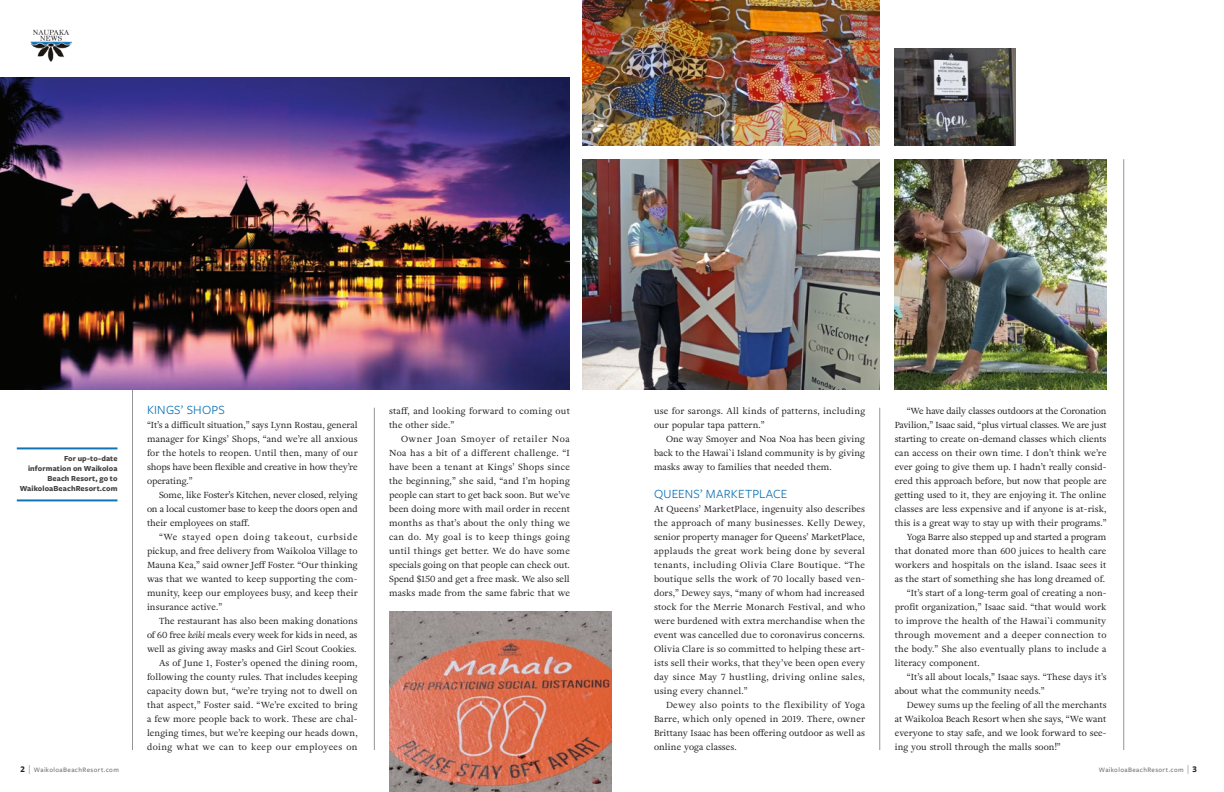
<style>
.page{position:relative;width:1224px;height:792px;background:#fff}
.page>*{position:absolute;margin:0;border:0;box-sizing:border-box;transform-origin:0 0}
.body_story_subhead{font:13px "Freight Sans Pro";letter-spacing:.015em;color:#1074b7}
.body_serif{font:8.8px/14px "Adriane Text";letter-spacing:.005em;color:#231f20;text-align:justify}
.body_serif_no_inde{font:8.8px/14px "Adriane Text";letter-spacing:.01em;color:#231f20;text-align:justify}
.body_serif-2{font:8.8px/14px "Adriane Text";letter-spacing:.025em;color:#231f20}
.CTA_on_side{font:700 8px/10px "Freight Sans Pro";letter-spacing:.01em;color:#3e3e3f;text-align:right}
.folio{font:500 7px "Freight Sans Pro";letter-spacing:.05em;color:#6c6d70}
.s1{font-style:italic}
.s2{font-weight:700;font-size:9px;color:#231f20}
.s3{font-weight:300;font-size:10px}
</style>
<div class="page">
<hr style="left:374px;top:408px;width:1px;height:342px;background:#939598">
<hr style="left:880px;top:408px;width:1px;height:342px;background:#939598">
<hr style="left:132px;top:114px;width:1px;height:636px;background:#939598">
<hr style="left:1124px;top:159px;width:1px;height:591px;background:#939598">
<img style="left:895px;top:159px;width:211px;height:231px">
<img style="left:31px;top:30px;width:40px;height:31px">
<hr style="left:17px;top:447px;width:100px;height:2px;background:#1074b7">
<hr style="left:17px;top:499px;width:100px;height:2px;background:#1074b7">
<img style="left:583px;top:159px;width:296px;height:231px">
<img style="left:583px;top:0;width:296px;height:145px">
<img style="left:0;top:78px;width:570px;height:312px">
<img style="left:895px;top:48px;width:120px;height:97px">
<img style="left:389px;top:612px;width:223px;height:180px">
<p class="CTA_on_side" style="left:20px;top:454px;width:99px">For up-to-date information on Waikoloa<br>Beach Resort, go to<br>WaikoloaBeachResort.com</p>
<p class="body_story_subhead" style="left:147px;top:401px;width:79px">KINGS’ SHOPS</p>
<p class="body_serif_no_inde" style="left:147px;top:417px;width:212px">“It’s a difficult situation,” says Lynn Rostau, general manager for Kings’ Shops, “and we’re all anxious for the hotels to reopen. Until then, many of our shops have been flexible and creative in how they’re operating.”</p>
<p class="body_serif" style="left:147px;top:487px;width:212px;text-indent:12px">Some, like Foster’s Kitchen, never closed, relying on a local customer base to keep the doors open and their employees on staff.</p>
<p class="body_serif" style="left:147px;top:529px;width:212px;text-indent:12px">“We stayed open doing takeout, curbside pickup, and free delivery from Waikoloa Village to Mauna Kea,” said owner Jeff Foster. “Our thinking was that we wanted to keep supporting the com&shy;munity, keep our employees busy, and keep their insurance active.”</p>
<p class="body_serif" style="left:147px;top:613px;width:212px;text-indent:12px">The restaurant has also been making donations of 60 free <span class="s1">keiki</span> meals every week for kids in need, as well as giving away masks and Girl Scout Cookies.</p>
<p class="body_serif" style="left:147px;top:655px;width:212px;text-indent:12px">As of June 1, Foster’s opened the dining room, following the county rules. That includes keeping capacity down but, “we’re trying not to dwell on that aspect,” Foster said. “We’re excited to bring a few more people back to work. These are chal&shy;lenging times, but we’re keeping our heads down, doing what we can to keep our employees on</p>
<p class="body_serif-2" style="left:389px;top:404px;width:182px">staff, and looking forward to coming out the other side.”</p>
<p class="body_serif" style="left:389px;top:432px;width:183px;text-indent:12px">Owner Joan Smoyer of retailer Noa Noa has a bit of a different challenge. “I have been a tenant at Kings’ Shops since the beginning,” she said, “and I’m hoping people can start to get back soon. But we’ve been doing more with mail order in recent months as that’s about the only thing we can do. My goal is to keep things going until things get better. We do have some specials going on that people can check out.<br>Spend $150 and get a free mask. We also sell masks made from the same fabric that we</p>
<p class="body_serif-2" style="left:654px;top:404px;width:213px">use for sarongs. All kinds of patterns, including our popular tapa pattern.”</p>
<p class="body_serif" style="left:654px;top:432px;width:213px;text-indent:12px">One way Smoyer and Noa Noa has been giving back to the Hawai`i Island community is by giving masks away to families that needed them.</p>
<p class="body_story_subhead" style="left:654px;top:485px;width:135px">QUEENS’ MARKETPLACE</p>
<p class="body_serif_no_inde" style="left:654px;top:502px;width:213px">At Queens’ MarketPlace, ingenuity also describes the approach of many businesses. Kelly Dewey, senior property manager for Queens’ MarketPlace, applauds the great work being done by several tenants, including Olivia Clare Boutique. “The boutique sells the work of 70 locally based ven&shy;dors,” Dewey says, “many of whom had increased stock for the Merrie Monarch Festival, and who were burdened with extra merchandise when the event was cancelled due to coronavirus concerns.<br>Olivia Clare is so committed to helping these art&shy;ists sell their works, that they’ve been open every day since May 7 hustling, driving online sales, using every channel.”</p>
<p class="body_serif" style="left:654px;top:698px;width:213px;text-indent:12px">Dewey also points to the flexibility of Yoga Barre, which only opened in 2019. There, owner Brittany Isaac has been offering outdoor as well as online yoga classes.</p>
<p class="body_serif" style="left:895px;top:404px;width:213px;text-indent:12px">“We have daily classes outdoors at the Coronation Pavilion,” Isaac said, “plus virtual classes. We are just starting to create on-demand classes which clients can access on their own time. I don’t think we’re ever going to give them up. I hadn’t really consid&shy;ered this approach before, but now that people are getting used to it, they are enjoying it. The online classes are less expensive and if anyone is at-risk, this is a great way to stay up with their programs.”</p>
<p class="body_serif" style="left:895px;top:530px;width:213px;text-indent:12px">Yoga Barre also stepped up and started a program that donated more than 600 juices to health care workers and hospitals on the island. Isaac sees it as the start of something she has long dreamed of.</p>
<p class="body_serif" style="left:895px;top:586px;width:213px;text-indent:12px">“It’s start of a long-term goal of creating a non&shy;profit organization,” Isaac said. “that would work to improve the health of the Hawai`i community through movement and a deeper connection to the body.” She also eventually plans to include a literacy component.</p>
<p class="body_serif" style="left:895px;top:670px;width:213px;text-indent:12px">“It’s all about locals,” Isaac says. “These days it’s about what the community needs.”</p>
<p class="body_serif" style="left:895px;top:698px;width:213px;text-indent:12px">Dewey sums up the feeling of all the merchants at Waikoloa Beach Resort when she says, “We want everyone to stay safe, and we look forward to see&shy;ing you stroll through the malls soon!”</p>
<p class="folio" style="left:21px;top:765px;width:100px"><span class="s2">2</span> <span class="s3">|</span> WaikoloaBeachResort.com</p>
<p class="folio" style="left:1099px;top:765px;width:100px">WaikoloaBeachResort.com <span class="s3">|</span> <span class="s2">3</span></p>
</div>
